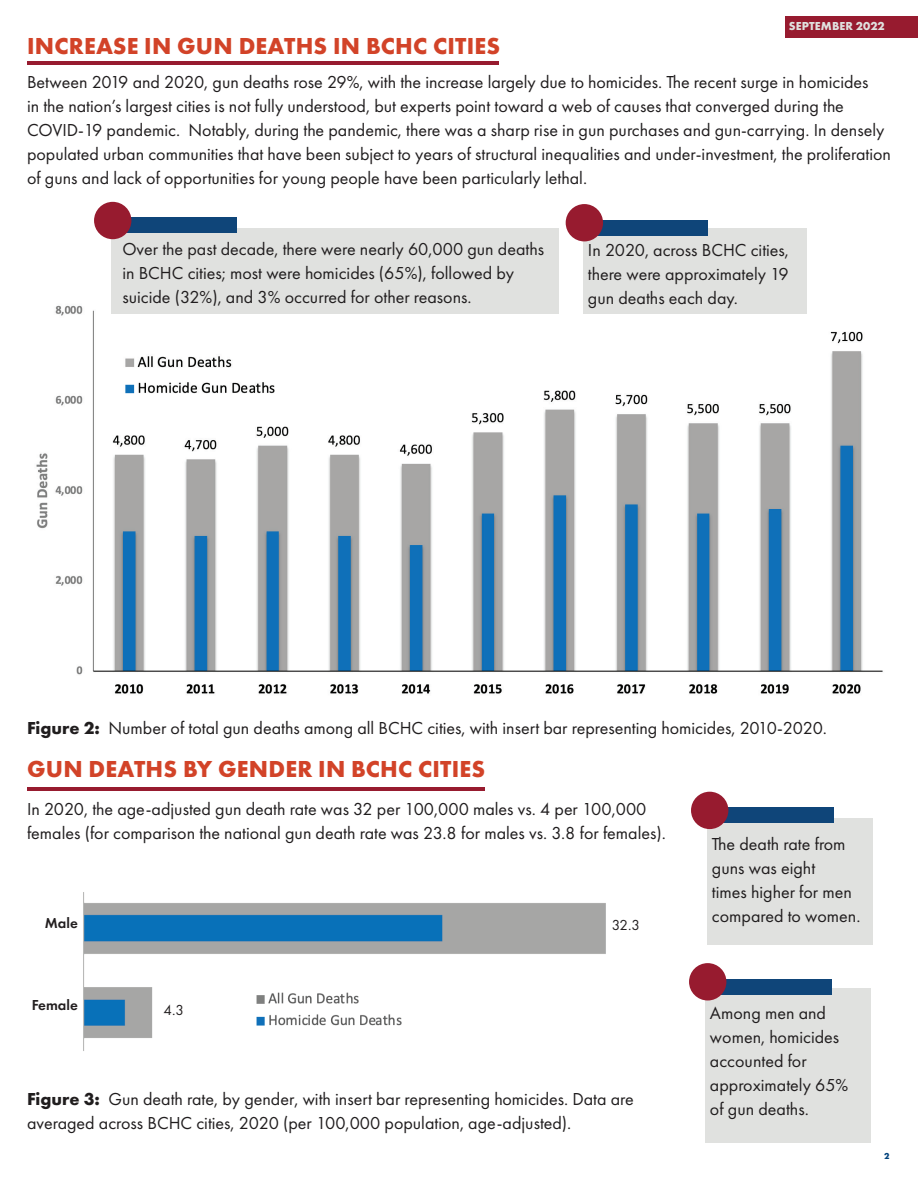
<style>
.page{position:relative;width:918px;height:1188px;background:#fff}
.page>*{position:absolute;margin:0;border:0;box-sizing:border-box;transform-origin:0 0}
.t1{font:700 24px "Futura PT";letter-spacing:.01em;color:#d24328}
.t2{font:18px/24px "Futura PT";color:#201d1e}
.t3{font:600 15px "Futura PT";color:#231f20}
.t4{font:15px "Futura PT";color:#231f20}
.t5{font:700 12px "Futura PT";letter-spacing:.01em;color:#e0e1df}
.t6{font:700 9px "Futura PT";color:#01427c}
.s1{font-weight:700}
</style>
<div class="page">
<img style="left:36px;top:298px;width:847px;height:396px">
<div style="left:785px;top:16px;width:133px;height:22px;background:#971b2f"></div>
<hr style="left:27px;top:61px;width:472px;height:4px;background:#971b2f">
<div style="left:111px;top:228px;width:447px;height:86px;background:#e0e1df"></div>
<hr style="left:27px;top:787px;width:457px;height:4px;background:#971b2f">
<div style="left:707px;top:818px;width:165px;height:127px;background:#e0e1df"></div>
<div style="left:707px;top:807px;width:127px;height:16px;background:#0f4579"></div>
<div style="left:691px;top:792px;width:37px;height:37px;background:#971b2f;border-radius:50%"></div>
<div style="left:110px;top:218px;width:127px;height:15px;background:#0f4579"></div>
<div style="left:94px;top:202px;width:37px;height:37px;background:#971b2f;border-radius:50%"></div>
<div style="left:583px;top:228px;width:224px;height:86px;background:#e0e1df"></div>
<div style="left:581px;top:220px;width:127px;height:16px;background:#0f4579"></div>
<div style="left:566px;top:204px;width:37px;height:37px;background:#971b2f;border-radius:50%"></div>
<div style="left:705px;top:988px;width:165px;height:155px;background:#e0e1df"></div>
<div style="left:705px;top:979px;width:127px;height:16px;background:#0f4579"></div>
<div style="left:689px;top:963px;width:37px;height:37px;background:#971b2f;border-radius:50%"></div>
<img style="left:83px;top:892px;width:523px;height:159px">
<img style="left:248px;top:985px;width:166px;height:55px">
<p class="t5" style="left:789px;top:19px;width:98px">SEPTEMBER 2022</p>
<h1 class="t1" style="left:27px;top:31px;width:475px">INCREASE IN GUN DEATHS IN BCHC CITIES</h1>
<p class="t2" style="left:27px;top:70px;width:866px">Between 2019 and 2020, gun deaths rose 29%, with the increase largely due to homicides. The recent surge in homicides<br>in the nation’s largest cities is not fully understood, but experts point toward a web of causes that converged during the COVID-19 pandemic. Notably, during the pandemic, there was a sharp rise in gun purchases and gun-carrying. In densely populated urban communities that have been subject to years of structural inequalities and under-investment, the proliferation of guns and lack of opportunities for young people have been particularly lethal.</p>
<p class="t2" style="left:122px;top:237px;width:423px">Over the past decade, there were nearly 60,000 gun deaths in BCHC cities; most were homicides (65%), followed by suicide (32%), and 3% occurred for other reasons.</p>
<p class="t2" style="left:588px;top:238px;width:203px;text-align:justify">In 2020, across BCHC cities, there were approximately 19 gun deaths each day.</p>
<p class="t2" style="left:27px;top:716px;width:802px"><span class="s1">Figure 2:</span> Number of total gun deaths among all BCHC cities, with insert bar representing homicides, 2010-2020.</p>
<h1 class="t1" style="left:27px;top:754px;width:460px">GUN DEATHS BY GENDER IN BCHC CITIES</h1>
<p class="t2" style="left:27px;top:797px;width:640px">In 2020, the age-adjusted gun death rate was 32 per 100,000 males vs. 4 per 100,000 females (for comparison the national gun death rate was 23.8 for males vs. 3.8 for females).</p>
<p class="t3" style="left:45px;top:913px;width:35px">Male</p>
<p class="t3" style="left:32px;top:995px;width:48px">Female</p>
<p class="t4" style="left:164px;top:1001px;width:22px">4.3</p>
<p class="t4" style="left:612px;top:916px;width:30px">32.3</p>
<p class="t2" style="left:27px;top:1087px;width:608px"><span class="s1">Figure 3:</span> Gun death rate, by gender, with insert bar representing homicides. Data are averaged across BCHC cities, 2020 (per 100,000 population, age-adjusted).</p>
<p class="t2" style="left:712px;top:832px;width:150px">The death rate from guns was eight<br>times higher for men compared to women.</p>
<p class="t2" style="left:710px;top:1001px;width:140px">Among men and women, homicides accounted for approximately 65% of gun deaths.</p>
<p class="t6" style="left:884px;top:1150px;width:7px">2</p>
</div>
